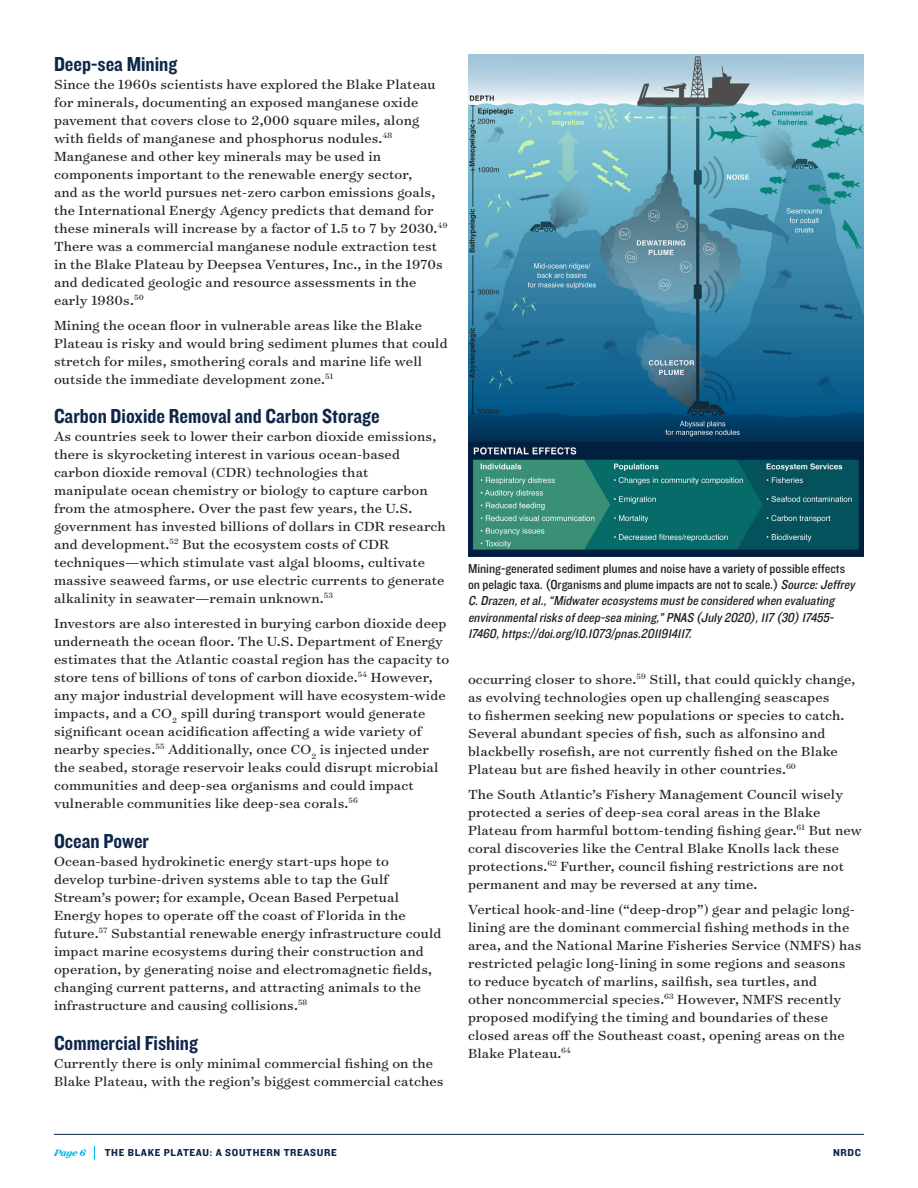
<style>
.page{position:relative;width:918px;height:1188px;background:#fff}
.page>*{position:absolute;margin:0;border:0;box-sizing:border-box;transform-origin:0 0}
.t1{font:21px "Knockout 50 Welterweight";color:#0e274a}
.t2{font:15px/18px "Surveyor Text";letter-spacing:.01em;color:#231f20}
.t3{font:italic 13.5px/16.2px "Knockout 30 Junior Welterwt";color:#231f20}
.t4{font:10.5px "Knockout 51 Middleweight";letter-spacing:.06em;color:#0e274a}
.t5{font:italic 700 10.5px "Surveyor Text";color:#00b3e4}
.s1{font-style:normal}
</style>
<div class="page">
<hr style="left:54px;top:1134px;width:810px;height:1px;background:#0e274a">
<svg style="left:94px;top:1146px;width:1px;height:13px"></svg>
<img style="left:468px;top:54px;width:396px;height:502px">
<h1 class="t1" style="left:54px;top:50px;width:125px">Deep-sea Mining</h1>
<p class="t2" style="left:54px;top:75px;width:395px">Since the 1960s scientists have explored the Blake Plateau for minerals, documenting an exposed manganese oxide pavement that covers close to 2,000 square miles, along with fields of manganese and phosphorus nodules.<sup>48<br></sup>Manganese and other key minerals may be used in components important to the renewable energy sector,<br>and as the world pursues net-zero carbon emissions goals, the International Energy Agency predicts that demand for these minerals will increase by a factor of 1.5 to 7 by 2030.<sup>49<br></sup>There was a commercial manganese nodule extraction test in the Blake Plateau by Deepsea Ventures, Inc., in the 1970s and dedicated geologic and resource assessments in the early 1980s.<sup>50</sup></p>
<p class="t2" style="left:54px;top:315px;width:395px">Mining the ocean floor in vulnerable areas like the Blake Plateau is risky and would bring sediment plumes that could stretch for miles, smothering corals and marine life well outside the immediate development zone.<sup>51</sup></p>
<h1 class="t1" style="left:54px;top:402px;width:327px">Carbon Dioxide Removal and Carbon Storage</h1>
<p class="t2" style="left:54px;top:427px;width:393px">As countries seek to lower their carbon dioxide emissions, there is skyrocketing interest in various ocean-based carbon dioxide removal (CDR) technologies that<br>manipulate ocean chemistry or biology to capture carbon from the atmosphere. Over the past few years, the U.S. government has invested billions of dollars in CDR research and development.<sup>52</sup> But the ecosystem costs of CDR techniques—which stimulate vast algal blooms, cultivate massive seaweed farms, or use electric currents to generate alkalinity in seawater—remain unknown.<sup>53</sup></p>
<p class="t2" style="left:54px;top:614px;width:397px">Investors are also interested in burying carbon dioxide deep underneath the ocean floor. The U.S. Department of Energy estimates that the Atlantic coastal region has the capacity to store tens of billions of tons of carbon dioxide.<sup>54</sup> However, any major industrial development will have ecosystem-wide impacts, and a CO<sub>2</sub> spill during transport would generate significant ocean acidification affecting a wide variety of nearby species.<sup>55</sup> Additionally, once CO<sub>2</sub> is injected under the seabed, storage reservoir leaks could disrupt microbial communities and deep-sea organisms and could impact vulnerable communities like deep-sea corals.<sup>56</sup></p>
<h1 class="t1" style="left:54px;top:827px;width:97px">Ocean Power</h1>
<p class="t2" style="left:54px;top:852px;width:389px">Ocean-based hydrokinetic energy start-ups hope to develop turbine-driven systems able to tap the Gulf Stream’s power; for example, Ocean Based Perpetual Energy hopes to operate off the coast of Florida in the future.<sup>57</sup> Substantial renewable energy infrastructure could impact marine ecosystems during their construction and operation, by generating noise and electromagnetic fields, changing current patterns, and attracting animals to the infrastructure and causing collisions.<sup>58</sup></p>
<h1 class="t1" style="left:54px;top:1029px;width:145px">Commercial Fishing</h1>
<p class="t2" style="left:54px;top:1053px;width:391px">Currently there is only minimal commercial fishing on the<br>Blake Plateau, with the region’s biggest commercial catches</p>
<p class="t3" style="left:468px;top:560px;width:392px"><span class="s1">Mining-generated sediment plumes and noise have a variety of possible effects on pelagic taxa. (Organisms and plume impacts are not to scale.)</span> Source:Jeffrey C.Drazen,etal.,“Midwaterecosystemsmustbeconsideredwhen evaluating environmentalrisksofdeep-seamining,”PNAS (July2020),117(30) 17455- 17460,https://doi.org/10.1073/pnas.2011914117.</p>
<p class="t2" style="left:468px;top:670px;width:389px">occurring closer to shore.<sup>59</sup> Still, that could quickly change, as evolving technologies open up challenging seascapes<br>to fishermen seeking new populations or species to catch.<br>Several abundant species of fish, such as alfonsino and blackbelly rosefish, are not currently fished on the Blake Plateau but are fished heavily in other countries.<sup>60</sup></p>
<p class="t2" style="left:468px;top:785px;width:396px">The South Atlantic’s Fishery Management Council wisely protected a series of deep-sea coral areas in the Blake Plateau from harmful bottom-tending fishing gear.<sup>61</sup> But new coral discoveries like the Central Blake Knolls lack these protections.<sup>62</sup> Further, council fishing restrictions are not permanent and may be reversed at any time.</p>
<p class="t2" style="left:468px;top:900px;width:395px">Vertical hook-and-line (“deep-drop”) gear and pelagic long&shy;lining are the dominant commercial fishing methods in the area, and the National Marine Fisheries Service (NMFS) has restricted pelagic long-lining in some regions and seasons to reduce bycatch of marlins, sailfish, sea turtles, and<br>other noncommercial species.<sup>63</sup> However, NMFS recently proposed modifying the timing and boundaries of these closed areas off the Southeast coast, opening areas on the Blake Plateau.<sup>64</sup></p>
<p class="t5" style="left:54px;top:1146px;width:33px">Page 6</p>
<p class="t4" style="left:105px;top:1146px;width:233px">THE BLAKE PLATEAU: A SOUTHERN TREASURE</p>
<p class="t4" style="left:833px;top:1146px;width:29px">NRDC</p>
</div>
